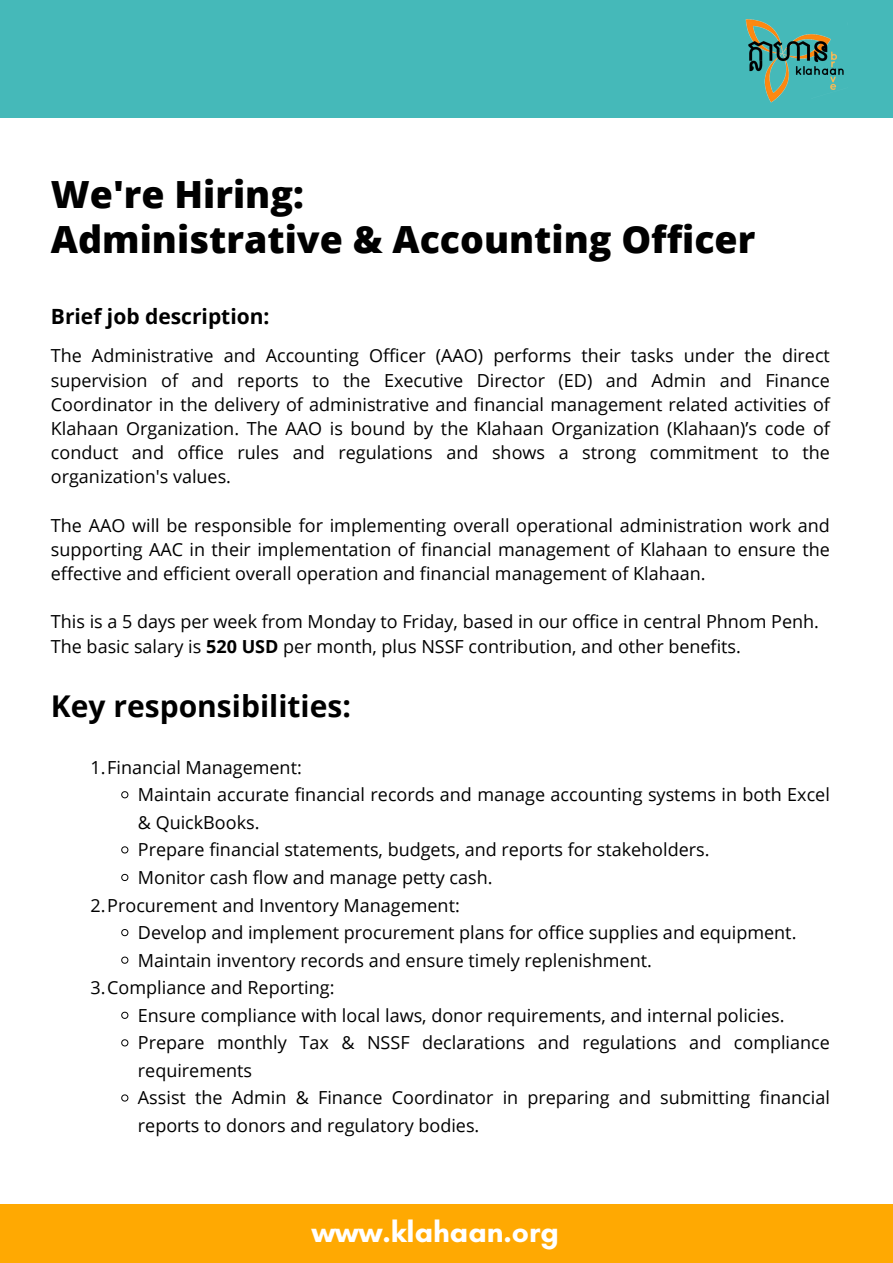
<style>
.page{position:relative;width:893px;height:1263px;background:#fff}
.page>*{position:absolute;margin:0;border:0;box-sizing:border-box;transform-origin:0 0}
.t1{font:800 37.5px/45px "Open Sans";color:#000}
.t2{font:700 30px "Open Sans";color:#000}
.t3{font:700 30px "Glacial Indifference";color:#fff}
.t4{font:700 21px "Open Sans";color:#000}
.t5{font:18px/24.2px "Open Sans";color:#000}
.s1{font-weight:700}
</style>
<div class="page">
<svg style="left:121px;top:791px;width:8px;height:7px"></svg>
<svg style="left:121px;top:846px;width:8px;height:8px"></svg>
<svg style="left:121px;top:874px;width:8px;height:7px"></svg>
<svg style="left:121px;top:929px;width:8px;height:7px"></svg>
<svg style="left:121px;top:956px;width:8px;height:8px"></svg>
<svg style="left:121px;top:1011px;width:8px;height:8px"></svg>
<svg style="left:121px;top:1039px;width:8px;height:7px"></svg>
<svg style="left:121px;top:1094px;width:8px;height:8px"></svg>
<div style="left:0;top:1203px;width:893px;height:60px;background:#ffa902"></div>
<div style="left:0;top:0;width:893px;height:118px;background:#45b9b9"></div>
<img style="left:745px;top:19px;width:99px;height:84px">
<p class="t1" style="left:51px;top:171px;width:706px">We're Hiring:<br>Administrative &amp; Accounting Officer</p>
<h1 class="t4" style="left:51px;top:302px;width:220px">Brief job description:</h1>
<h3 class="t5" style="left:51px;top:343px;width:780px;text-align:justify">The Administrative and Accounting Officer (AAO) performs their tasks under the direct supervision of and reports to the Executive Director (ED) and Admin and Finance Coordinator in the delivery of administrative and financial management related activities of Klahaan Organization. The AAO is bound by the Klahaan Organization (Klahaan)’s code of conduct and office rules and regulations and shows a strong commitment to the organization's values.</h3>
<p class="t5" style="left:51px;top:513px;width:780px;text-align:justify">The AAO will be responsible for implementing overall operational administration work and supporting AAC in their implementation of financial management of Klahaan to ensure the effective and efficient overall operation and financial management of Klahaan.</p>
<p class="t5" style="left:51px;top:608px;width:769px;line-height:24.8px">This is a 5 days per week from Monday to Friday, based in our office in central Phnom Penh.<br>The basic salary is <span class="s1">520 USD</span> per month, plus NSSF contribution, and other benefits.</p>
<p class="t2" style="left:51px;top:685px;width:301px">Key responsibilities:</p>
<p class="t5" style="left:90px;top:755px;width:213px">1.Financial Management:</p>
<h2 class="t5" style="left:138px;top:780px;width:693px;line-height:27.6px">Maintain accurate financial records and manage accounting systems in both Excel &amp; QuickBooks.</h2>
<p class="t5" style="left:138px;top:837px;width:573px">Prepare financial statements, budgets, and reports for stakeholders.</p>
<p class="t5" style="left:138px;top:865px;width:356px">Monitor cash flow and manage petty cash.</p>
<p class="t5" style="left:90px;top:892px;width:371px">2.Procurement and Inventory Management:</p>
<p class="t5" style="left:138px;top:920px;width:660px">Develop and implement procurement plans for office supplies and equipment.</p>
<p class="t5" style="left:138px;top:947px;width:515px">Maintain inventory records and ensure timely replenishment.</p>
<p class="t5" style="left:90px;top:975px;width:246px">3.Compliance and Reporting:</p>
<p class="t5" style="left:138px;top:1003px;width:648px">Ensure compliance with local laws, donor requirements, and internal policies.</p>
<p class="t5" style="left:138px;top:1028px;width:693px;line-height:27.6px">Prepare monthly Tax &amp; NSSF declarations and regulations and compliance requirements</p>
<p class="t5" style="left:138px;top:1084px;width:693px;line-height:27.6px">Assist the Admin &amp; Finance Coordinator in preparing and submitting financial reports to donors and regulatory bodies.</p>
<h2 class="t3" style="left:312px;top:1213px;width:249px">www.klahaan.org</h2>
</div>
